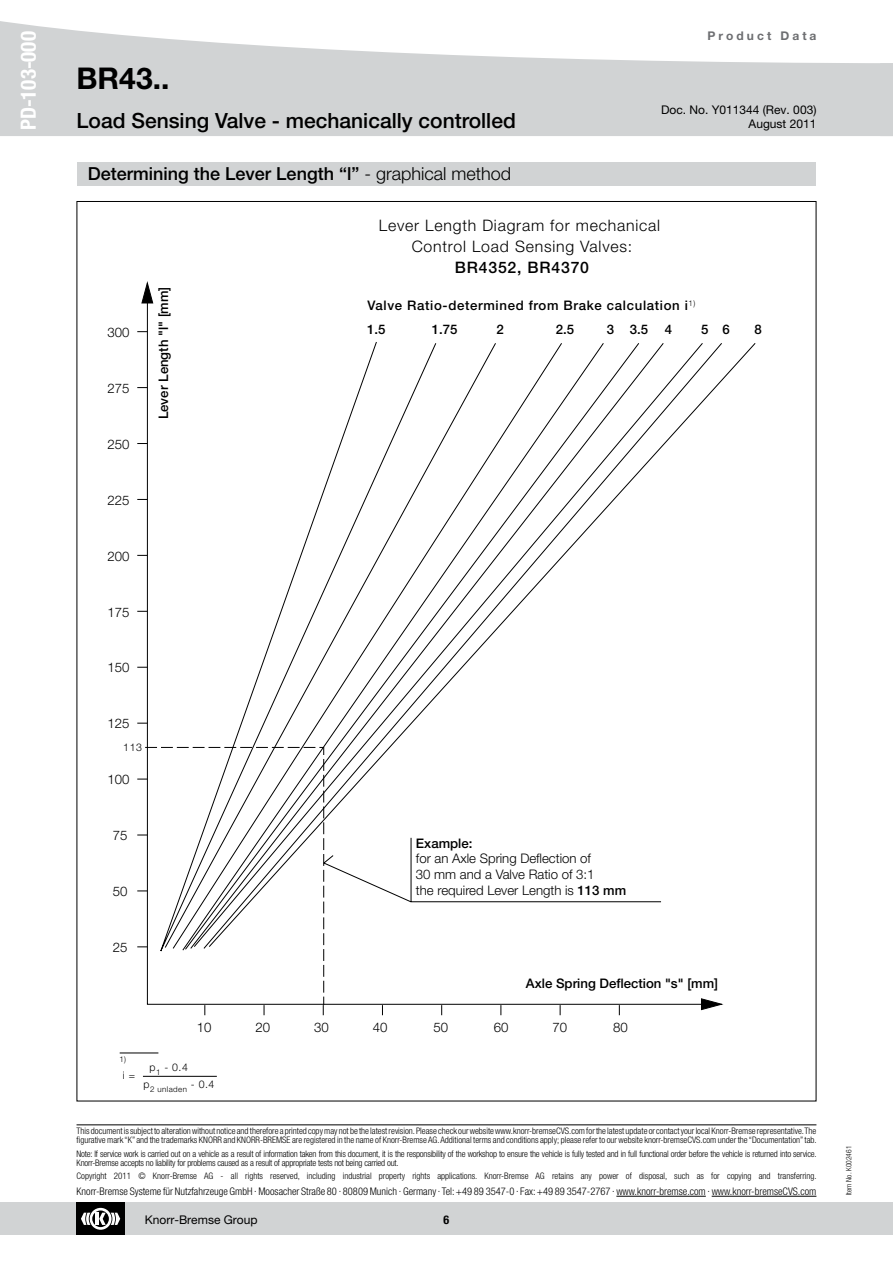
<style>
.page{position:relative;width:893px;height:1263px;background:#fff}
.page>*{position:absolute;margin:0;border:0;box-sizing:border-box;transform-origin:0 0}
.t1{font:700 30px "Helvetica Neue LT Pro";color:#000}
.t2{font:500 21px "Helvetica Neue LT Pro";color:#000}
.t3{font:700 condensed 21px "Helvetica Neue LT Pro";color:#fff}
.t4{font:500 18px "Helvetica Neue LT Pro";color:#000}
.t5{font:300 15.9px/21.1px "Helvetica Neue LT Pro";letter-spacing:.05em;color:#000;text-align:center}
.t6{font:500 15.9px "Helvetica Neue LT Pro";letter-spacing:.05em;color:#000}
.t7{font:300 13.2px/15.9px "Helvetica Neue LT Pro";color:#000}
.t8{font:500 13.2px "Helvetica Neue LT Pro";color:#000}
.t9{font:500 13.2px "Helvetica Neue LT Pro";letter-spacing:.05em;color:#000}
.t10{font:12px "Helvetica Neue LT Pro";color:#000}
.t11{font:700 12px "Helvetica Neue LT Pro";letter-spacing:.25em;color:#6d6e71}
.t12{font:700 condensed 12px "Helvetica Neue LT Pro";color:#000}
.t13{font:300 condensed 10.5px "Helvetica Neue LT Pro";color:#000}
.t14{font:300 10.5px "Helvetica Neue LT Pro";color:#000}
.t15{font:300 condensed 9px/9px "Helvetica Neue LT Pro";color:#000}
.t16{font:300 condensed 9px/9px "Helvetica Neue LT Pro";letter-spacing:-.02em;color:#000}
.t17{font:300 7.95px "Helvetica Neue LT Pro";letter-spacing:.05em;color:#000}
.t18{font:300 condensed 7.5px "Helvetica Neue LT Pro";color:#000}
.s1{font-weight:300}
.s2{font-weight:500}
</style>
<div class="page">
<div style="left:0;top:1202px;width:893px;height:33px;background:#d1d3d4"></div>
<div style="left:77px;top:1202px;width:48px;height:33px;background:#000"></div>
<svg style="left:81px;top:1208px;width:39px;height:22px"></svg>
<svg style="left:0;top:21px;width:893px;height:115px;fill:#d1d3d4"></svg>
<hr style="left:616px;top:1196px;width:90px;height:1px;background:#000">
<hr style="left:712px;top:1196px;width:104px;height:1px;background:#000">
<hr style="left:77px;top:1124px;width:739px;height:1px;background:#000">
<div style="left:77px;top:162px;width:739px;height:23px;background:#d1d3d4"></div>
<svg style="left:701px;top:998px;width:22px;height:12px"></svg>
<svg style="left:141px;top:281px;width:12px;height:22px"></svg>
<svg style="left:161px;top:342px;width:595px;height:610px"></svg>
<svg style="left:144px;top:747px;width:180px;height:259px"></svg>
<svg style="left:323px;top:837px;width:338px;height:65px"></svg>
<hr style="left:143px;top:1076px;width:74px;height:1px;background:#000">
<hr style="left:120px;top:1053px;width:38px;height:1px;background:#000">
<h2 class="t3" style="left:15px;top:130px;width:100px;rotate:-90deg">PD-103-000</h2>
<h1 class="t1" style="left:77px;top:60px;width:94px">BR43..</h1>
<h3 class="t11" style="left:708px;top:28px;width:110px">Product Data</h3>
<h3 class="t10" style="left:661px;top:103px;width:157px">Doc. No. Y011344 (Rev. 003)</h3>
<h2 class="t2" style="left:77px;top:108px;width:441px">Load Sensing Valve - mechanically controlled</h2>
<h3 class="t10" style="left:749px;top:116px;width:69px">August 2011</h3>
<h3 class="t4" style="left:88px;top:163px;width:425px">Determining the Lever Length “l” <span class="s1">- graphical method</span></h3>
<h3 class="t7" style="left:107px;top:324px;width:24px">300</h3>
<h3 class="t7" style="left:107px;top:380px;width:24px">275</h3>
<h3 class="t7" style="left:107px;top:436px;width:24px">250</h3>
<h3 class="t7" style="left:107px;top:492px;width:24px">225</h3>
<h3 class="t7" style="left:107px;top:548px;width:24px">200</h3>
<h3 class="t8" style="left:156px;top:419px;width:134px;rotate:-90deg">Lever Length "l" [mm]</h3>
<h3 class="t7" style="left:107px;top:604px;width:24px">175</h3>
<h3 class="t7" style="left:107px;top:659px;width:24px">150</h3>
<h3 class="t7" style="left:107px;top:715px;width:24px">125</h3>
<p class="t14" style="left:123px;top:741px;width:20px">113</p>
<h3 class="t7" style="left:107px;top:771px;width:24px">100</h3>
<h3 class="t7" style="left:113px;top:827px;width:16px">75</h3>
<h3 class="t7" style="left:113px;top:883px;width:16px">50</h3>
<h3 class="t7" style="left:113px;top:939px;width:16px">25</h3>
<h3 class="t7" style="left:197px;top:1019px;width:16px">10</h3>
<p class="t17" style="left:119px;top:1054px;width:8px">1)</p>
<p class="t14" style="left:123px;top:1069px;width:14px">i =</p>
<p class="t14" style="left:149px;top:1061px;width:40px">p<sub>1</sub> - 0.4</p>
<p class="t17" style="left:144px;top:1084px;width:72px"><sup>p</sup>2 unladen <sup>-</sup> <sup>0.4</sup></p>
<h3 class="t5" style="left:379px;top:214px;width:283px">Lever Length Diagram for mechanical<br>Control Load Sensing Valves:</h3>
<h3 class="t6" style="left:455px;top:258px;width:136px">BR4352, BR4370</h3>
<h3 class="t9" style="left:368px;top:297px;width:329px">Valve Ratio-determined from Brake calculation i<sup>1)</sup></h3>
<h3 class="t8" style="left:367px;top:321px;width:20px">1.5</h3>
<h3 class="t8" style="left:432px;top:321px;width:27px">1.75</h3>
<h3 class="t8" style="left:497px;top:321px;width:9px">2</h3>
<h3 class="t8" style="left:556px;top:321px;width:20px">2.5</h3>
<h3 class="t8" style="left:607px;top:321px;width:9px">3</h3>
<h3 class="t8" style="left:665px;top:321px;width:9px">4</h3>
<h3 class="t8" style="left:630px;top:321px;width:20px">3.5</h3>
<h3 class="t8" style="left:701px;top:321px;width:30px">5 6</h3>
<h3 class="t8" style="left:754px;top:321px;width:9px">8</h3>
<h3 class="t8" style="left:416px;top:835px;width:58px">Example:</h3>
<h3 class="t7" style="left:416px;top:850px;width:212px">for an Axle Spring Deflection of<br>30 mm and a Valve Ratio of 3:1<br>the required Lever Length is <span class="s2">113 mm</span></h3>
<h3 class="t8" style="left:526px;top:975px;width:194px">Axle Spring Deflection "s" [mm]</h3>
<h3 class="t7" style="left:256px;top:1019px;width:16px">20</h3>
<h3 class="t7" style="left:314px;top:1019px;width:16px">30</h3>
<h3 class="t7" style="left:373px;top:1019px;width:16px">40</h3>
<h3 class="t7" style="left:433px;top:1019px;width:16px">50</h3>
<h3 class="t7" style="left:494px;top:1019px;width:16px">60</h3>
<h3 class="t7" style="left:553px;top:1019px;width:16px">70</h3>
<h3 class="t7" style="left:613px;top:1019px;width:16px">80</h3>
<p class="t15" style="left:77px;top:1127px;width:742px">This document is subject to alteration without notice and therefore a printed copy may not be the latest revision. Please check our website www.knorr-bremseCVS.com for the latest update or contact your local Knorr-Bremse representative. The figurative mark “K” and the trademarks KNORR and KNORR-BREMSE are registered in the name of Knorr-Bremse AG. Additional terms and conditions apply; please refer to our website knorr-bremseCVS.com under the “Documentation” tab.</p>
<p class="t16" style="left:77px;top:1149px;width:742px">Note: If service work is carried out on a vehicle as a result of information taken from this document, it is the responsibility of the workshop to ensure the vehicle is fully tested and in full functional order before the vehicle is returned into service.<br>Knorr-Bremse accepts no liability for problems caused as a result of appropriate tests not being carried out.</p>
<p class="t15" style="left:77px;top:1171px;width:742px">Copyright 2011 © Knorr-Bremse AG - all rights reserved, including industrial property rights applications. Knorr-Bremse AG retains any power of disposal, such as for copying and transferring.</p>
<p class="t13" style="left:77px;top:1185px;width:741px">Knorr-Bremse Systeme für Nutzfahrzeuge GmbH . Moosacher Straße 80 . 80809 Munich . Germany . Tel: +49 89 3547-0 . Fax: +49 89 3547-2767 . www.knorr-bremse.com . www.knorr-bremseCVS.com</p>
<h3 class="t10" style="left:145px;top:1212px;width:114px">Knorr-Bremse Group</h3>
<h3 class="t12" style="left:444px;top:1212px;width:7px">6</h3>
<p class="t18" style="left:845px;top:1195px;width:51px;rotate:-90deg">Item No. K002461</p>
</div>
